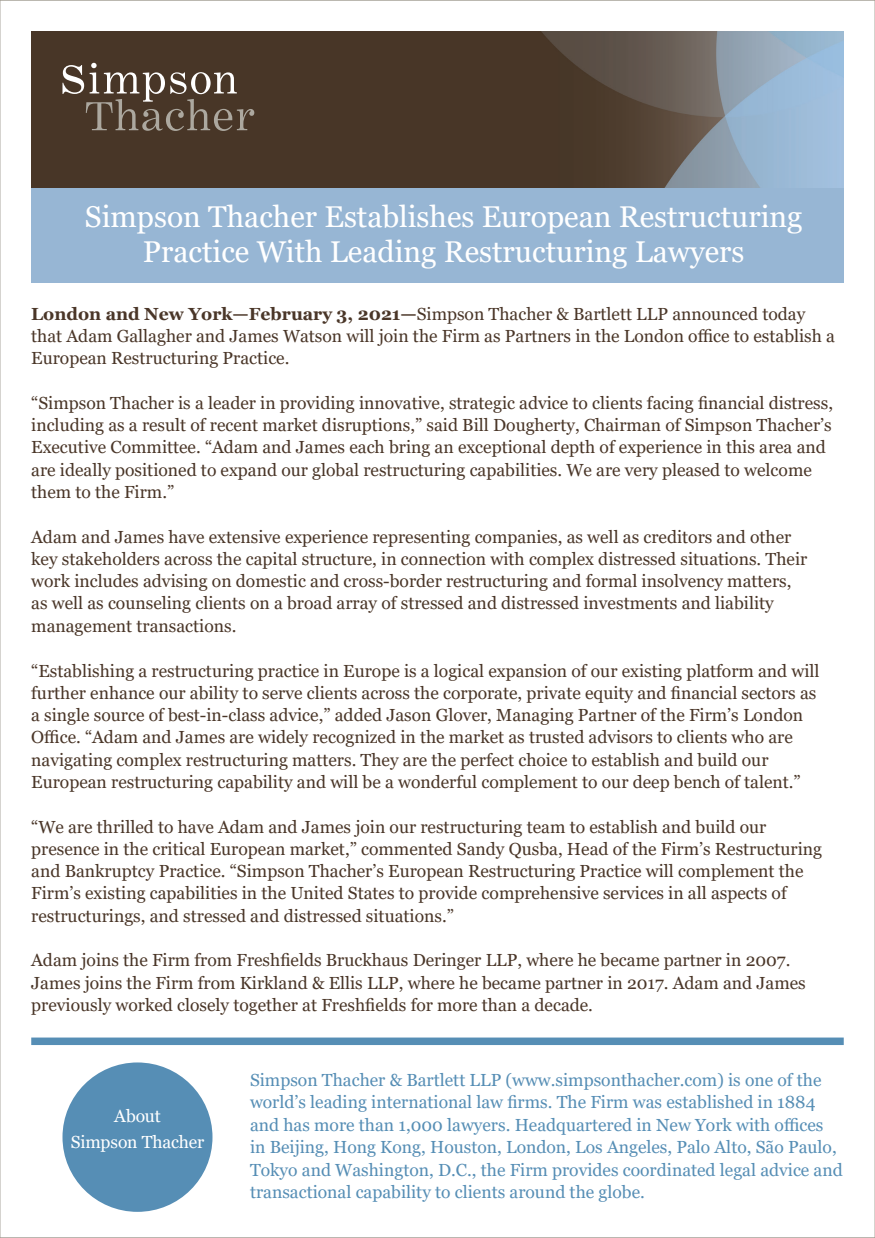
<style>
.page{position:relative;width:875px;height:1238px;background:#fff}
.page>*{position:absolute;margin:0;border:0;box-sizing:border-box;transform-origin:0 0}
.t1{font:30px/35px "Georgia";color:#fff;text-align:center}
.ST_Text_14_20{font:17.5px/22.2px "Georgia";color:#4a3628}
.ST_Text_11_14{font:17.5px/22.5px "Georgia";color:#568eb5}
.t2{font:17.5px "Georgia";letter-spacing:-.005em;color:#fff}
.s1{font-weight:700}
</style>
<div class="page">
<div style="left:31px;top:1037px;width:813px;height:8px;background:#568eb5"></div>
<div style="left:62px;top:1062px;width:150px;height:149px;background:#568eb5;border-radius:50%"></div>
<div style="left:31px;top:186px;width:813px;height:96px;background:#97b6d4"></div>
<img style="left:31px;top:31px;width:813px;height:157px">
<svg style="left:63px;top:63px;width:191px;height:68px;background:#635447"></svg>
<p class="t1" style="left:85px;top:200px;width:719px">Simpson Thacher Establishes European Restructuring<br>Practice With Leading Restructuring Lawyers</p>
<p class="ST_Text_14_20" style="left:31px;top:303px;width:805px"><span class="s1">London and New York—February 3, 2021—</span>Simpson Thacher &amp; Bartlett LLP announced today that Adam Gallagher and James Watson will join the Firm as Partners in the London office to establish a<br>European Restructuring Practice.</p>
<p class="ST_Text_14_20" style="left:31px;top:392px;width:803px">“Simpson Thacher is a leader in providing innovative, strategic advice to clients facing financial distress, including as a result of recent market disruptions,” said Bill Dougherty, Chairman of Simpson Thacher’s Executive Committee. “Adam and James each bring an exceptional depth of experience in this area and are ideally positioned to expand our global restructuring capabilities. We are very pleased to welcome them to the Firm.”</p>
<p class="ST_Text_14_20" style="left:31px;top:526px;width:778px">Adam and James have extensive experience representing companies, as well as creditors and other key stakeholders across the capital structure, in connection with complex distressed situations. Their work includes advising on domestic and cross-border restructuring and formal insolvency matters, as well as counseling clients on a broad array of stressed and distressed investments and liability management transactions.</p>
<p class="ST_Text_14_20" style="left:31px;top:659px;width:790px">“Establishing a restructuring practice in Europe is a logical expansion of our existing platform and will further enhance our ability to serve clients across the corporate, private equity and financial sectors as a single source of best-in-class advice,” added Jason Glover, Managing Partner of the Firm’s London Office. “Adam and James are widely recognized in the market as trusted advisors to clients who are navigating complex restructuring matters. They are the perfect choice to establish and build our European restructuring capability and will be a wonderful complement to our deep bench of talent.”</p>
<p class="ST_Text_14_20" style="left:31px;top:815px;width:792px">“We are thrilled to have Adam and James join our restructuring team to establish and build our presence in the critical European market,” commented Sandy Qusba, Head of the Firm’s Restructuring and Bankruptcy Practice. “Simpson Thacher’s European Restructuring Practice will complement the Firm’s existing capabilities in the United States to provide comprehensive services in all aspects of restructurings, and stressed and distressed situations.”</p>
<p class="ST_Text_14_20" style="left:31px;top:949px;width:776px">Adam joins the Firm from Freshfields Bruckhaus Deringer LLP, where he became partner in 2007.<br>James joins the Firm from Kirkland &amp; Ellis LLP, where he became partner in 2017. Adam and James previously worked closely together at Freshfields for more than a decade.</p>
<p class="t2" style="left:114px;top:1105px;width:48px">About</p>
<p class="t2" style="left:71px;top:1131px;width:135px">Simpson Thacher</p>
<p class="ST_Text_11_14" style="left:250px;top:1068px;width:594px">Simpson Thacher &amp; Bartlett LLP (www.simpsonthacher.com) is one of the world’s leading international law firms. The Firm was established in 1884 and has more than 1,000 lawyers. Headquartered in New York with offices in Beijing, Hong Kong, Houston, London, Los Angeles, Palo Alto, São Paulo, Tokyo and Washington, D.C., the Firm provides coordinated legal advice and transactional capability to clients around the globe.</p>
</div>
